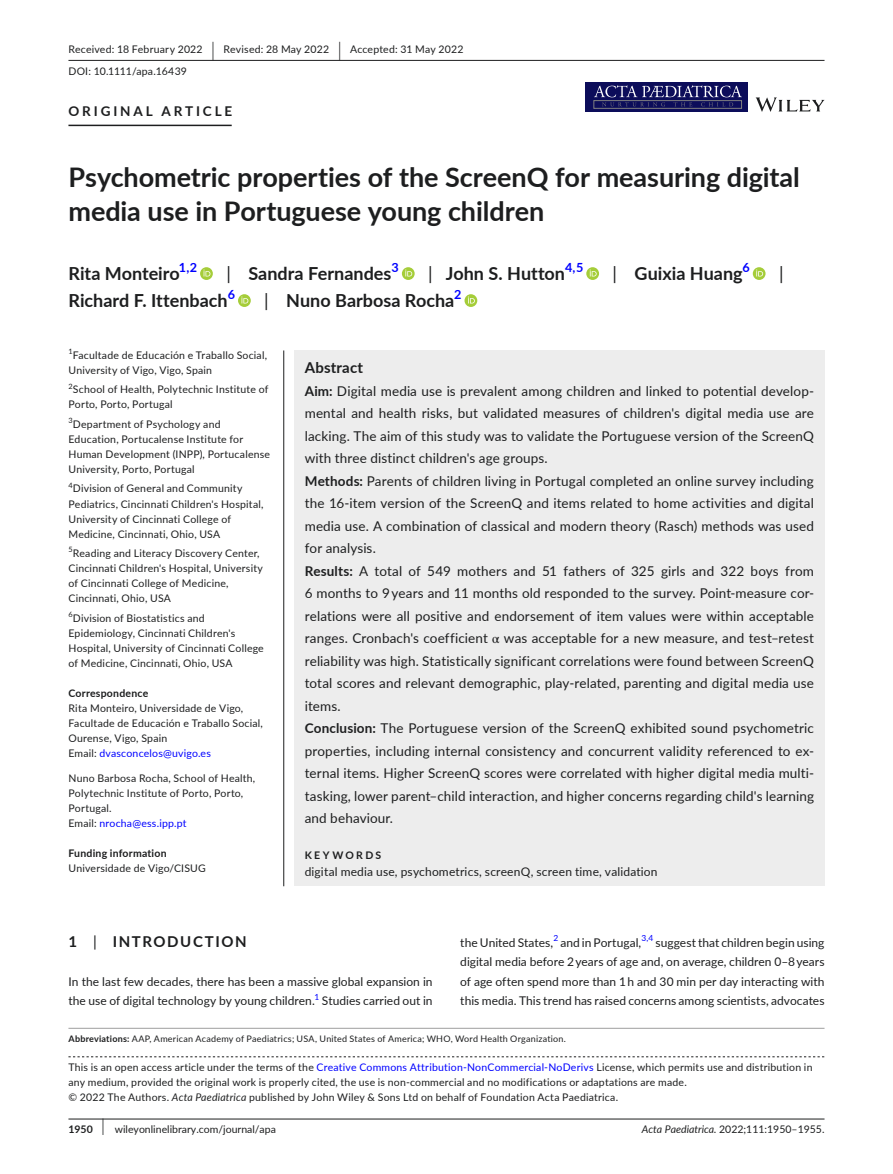
<style>
.page{position:relative;width:893px;height:1174px;background:#fff}
.page>*{position:absolute;margin:0;border:0;box-sizing:border-box;transform-origin:0 0}
.t1{font:700 27px/34.5px "Lato";letter-spacing:-.005em;color:#1d1e1f}
.t2{font:700 18px "Lato";color:#1d1e1f}
.t3{font:18px "Lato Regular 2";color:#1d1e1f}
.t4{font:700 15px "Lato";letter-spacing:.1em;color:#1d1e1f}
.t5{font:700 15px "Lato";letter-spacing:.015em;color:#1d1e1f}
.t6{font:13.5px/22.5px "Lato Regular 2";letter-spacing:.01em;color:#1d1e1f}
.t7{font:13.5px/22.5px "Lato";letter-spacing:.01em;color:#1d1e1f}
.t8{font:700 13.5px "Lato";letter-spacing:.215em;color:#1d1e1f}
.t9{font:12.6px "Lato Bold 2";color:#00f}
.t10{font:12px/19.5px "Lato Regular 2";letter-spacing:.005em;color:#1d1e1f}
.t11{font:12px/19.5px "Lato";color:#1d1e1f}
.t12{font:10.5px/15px "Lato Regular 2";letter-spacing:.02em;color:#1d1e1f}
.t13{font:10.5px/15px "Lato";letter-spacing:.02em;color:#1d1e1f}
.t14{font:10.5px "Lato Regular 2";color:#1d1e1f}
.t15{font:10.5px/15px "Lato Regular 2";letter-spacing:.02em;color:#00f}
.t16{font:700 10.5px "Lato";letter-spacing:.02em;color:#1d1e1f}
.t17{font:700 10.5px "Lato";letter-spacing:.22em;color:#1d1e1f}
.t18{font:9px "Lato";letter-spacing:.025em;color:#1d1e1f}
.t19{font:8.4px "Lato Regular 2";color:#00f}
.t20{font:7.35px "Lato Regular 2";color:#1d1e1f}
.s1{font-family:"Lato Regular 2";font-size:19.65px}
.s2{font-family:"Lato Regular 2";font-weight:400}
.s3{color:#1d1e1f}
.s4{font-family:"Lato";color:#1d1e1f}
.s5{font-family:"Lato"}
.s6{color:#00f}
.s7{font-family:"Lato";font-weight:700}
.s8{font-weight:700}
.s9{font-family:"Lato Regular 2"}
.s10{font-family:"STIX"}
.s11{font-family:"Lato";color:#00f}
.s12{font-style:italic}
.s13{font-family:"Lato Bold 2"}
.s14{font-size:17.4px}
.s15{font-family:"Lato";font-style:italic}
</style>
<div class="page">
<hr style="left:68px;top:1118px;width:756px;height:1px;background:#1d1e1f">
<svg style="left:756px;top:97px;width:68px;height:15px"></svg>
<svg style="left:586px;top:82px;width:162px;height:30px;background:#16175d"></svg>
<svg style="left:594px;top:85px;width:148px;height:21px;background:#333472"></svg>
<hr style="left:68px;top:60px;width:756px;height:1px;background:#1d1e1f">
<hr style="left:68px;top:125px;width:164px;height:1px;background:#1d1e1f">
<svg style="left:200px;top:267px;width:13px;height:13px"></svg>
<svg style="left:203px;top:269px;width:7px;height:7px"></svg>
<svg style="left:402px;top:267px;width:13px;height:13px"></svg>
<svg style="left:405px;top:269px;width:7px;height:7px"></svg>
<svg style="left:586px;top:267px;width:13px;height:13px"></svg>
<svg style="left:590px;top:269px;width:7px;height:7px"></svg>
<svg style="left:753px;top:267px;width:12px;height:13px"></svg>
<svg style="left:756px;top:269px;width:7px;height:7px"></svg>
<svg style="left:238px;top:294px;width:13px;height:13px"></svg>
<svg style="left:241px;top:296px;width:7px;height:7px"></svg>
<svg style="left:464px;top:294px;width:13px;height:13px"></svg>
<svg style="left:468px;top:296px;width:7px;height:7px"></svg>
<div style="left:294px;top:350px;width:530px;height:536px;background:#ededed"></div>
<hr style="left:283px;top:350px;width:1px;height:536px;background:#1d1e1f">
<svg style="left:68px;top:1056px;width:756px;height:1px"></svg>
<hr style="left:68px;top:1028px;width:756px;height:1px;background:#9e9e9e">
<p class="t13" style="left:68px;top:42px;width:396px">Received: 18 February 2022 <span class="s1">|</span> Revised: 28 May 2022 <span class="s1">|</span> Accepted: 31 May 2022</p>
<p class="t12" style="left:68px;top:63px;width:120px">DOI: 10.1111/apa.16439</p>
<p class="t8" style="left:68px;top:101px;width:165px">ORIGINAL ARTICLE</p>
<h1 class="t1" style="left:68px;top:159px;width:733px">Psychometric properties of the ScreenQ for measuring digital media use in Portuguese young children</h1>
<h2 class="t2" style="left:68px;top:260px;width:113px">Rita Monteiro</h2>
<p class="t9" style="left:179px;top:258px;width:20px">1,2</p>
<h2 class="t2" style="left:226px;top:260px;width:167px"><span class="s2">|</span> Sandra Fernandes</h2>
<p class="t9" style="left:392px;top:258px;width:9px">3</p>
<h2 class="t2" style="left:428px;top:260px;width:138px"><span class="s2">|</span> John S. Hutton</h2>
<p class="t9" style="left:565px;top:258px;width:20px">4,5</p>
<h2 class="t2" style="left:613px;top:260px;width:132px"><span class="s2">|</span> Guixia Huang</h2>
<p class="t9" style="left:742px;top:258px;width:9px">6</p>
<h2 class="t3" style="left:779px;top:260px;width:6px">|</h2>
<h2 class="t2" style="left:68px;top:287px;width:161px">Richard F. Ittenbach</h2>
<p class="t9" style="left:228px;top:285px;width:9px">6</p>
<h2 class="t2" style="left:264px;top:287px;width:192px"><span class="s2">|</span> Nuno Barbosa Rocha</h2>
<p class="t9" style="left:454px;top:285px;width:9px">2</p>
<p class="t20" style="left:68px;top:346px;width:6px">1</p>
<p class="t13" style="left:73px;top:347px;width:196px">Facultade de Educación e Traballo Social,</p>
<p class="t12" style="left:68px;top:362px;width:145px">University of Vigo, Vigo, Spain</p>
<p class="t20" style="left:68px;top:381px;width:6px">2</p>
<p class="t12" style="left:68px;top:382px;width:201px;text-indent:4px">School of Health, Polytechnic Institute of<br>Porto, Porto, Portugal</p>
<p class="t12" style="left:68px;top:416px;width:154px"><sup>3</sup>Department of Psychology and</p>
<p class="t13" style="left:68px;top:431px;width:176px">Education, Portucalense Institute for</p>
<p class="t12" style="left:68px;top:446px;width:203px">Human Development (INPP), Portucalense<br>University, Porto, Portugal</p>
<p class="t12" style="left:68px;top:481px;width:197px"><sup>4</sup>Division of General and Community<br>Pediatrics, Cincinnati Children's Hospital,<br>University of Cincinnati College of</p>
<p class="t13" style="left:68px;top:526px;width:153px">Medicine, Cincinnati, Ohio, USA</p>
<p class="t12" style="left:68px;top:545px;width:196px"><sup>5</sup>Reading and Literacy Discovery Center,<br>Cincinnati Children's Hospital, University</p>
<p class="t13" style="left:68px;top:575px;width:162px">of Cincinnati College of Medicine,<br>Cincinnati, Ohio, USA</p>
<p class="t12" style="left:68px;top:610px;width:138px"><sup>6</sup>Division of Biostatistics and</p>
<p class="t13" style="left:68px;top:625px;width:168px">Epidemiology, Cincinnati Children's</p>
<p class="t12" style="left:68px;top:640px;width:197px">Hospital, University of Cincinnati College</p>
<p class="t13" style="left:68px;top:655px;width:166px">of Medicine, Cincinnati, Ohio, USA</p>
<p class="t16" style="left:68px;top:685px;width:81px">Correspondence</p>
<p class="t13" style="left:68px;top:700px;width:196px">Rita Monteiro, Universidade de Vigo,<br>Facultade de Educación e Traballo Social,</p>
<p class="t15" style="left:68px;top:730px;width:144px"><span class="s3">Ourense, Vigo, Spain<br></span><span class="s4">Email:</span> dvasconcelos@uvigo.es</p>
<p class="t12" style="left:68px;top:770px;width:188px">Nuno Barbosa Rocha, School of Health,<br>Polytechnic Institute of Porto, Porto,<br>Portugal.<br><span class="s5">Email:</span> <span class="s6">nrocha@ess.ipp.pt</span></p>
<p class="t16" style="left:68px;top:845px;width:100px">Funding information</p>
<p class="t12" style="left:68px;top:860px;width:139px">Universidade de Vigo/CISUG</p>
<p class="t5" style="left:305px;top:356px;width:60px">Abstract</p>
<p class="t6" style="left:305px;top:379px;width:511px"><span class="s7">Aim:</span> Digital media use is prevalent among children and linked to potential develop&shy;mental and health risks, but validated measures of children's digital media use are lacking. The aim of this study was to validate the Portuguese version of the ScreenQ with three distinct children's age groups.<br><span class="s7">Methods:</span> Parents of children living in Portugal completed an online survey including the 16-item version of the ScreenQ and items related to home activities and digital</p>
<p class="t7" style="left:305px;top:514px;width:511px">media use. A combination of classical and modern theory (Rasch) methods was used</p>
<p class="t6" style="left:305px;top:536px;width:73px">for analysis.</p>
<p class="t7" style="left:305px;top:559px;width:511px"><span class="s8">Results:</span> A total of 549 mothers and 51 fathers of 325 girls and 322 boys from<br>6 months to 9 years and 11 months old responded to the survey. Point-measure cor<span class="s9">-</span></p>
<p class="t6" style="left:305px;top:604px;width:511px">relations were all positive and endorsement of item values were within acceptable ranges. Cronbach's coefficient <span class="s10">α</span> was acceptable for a new measure, and test–retest reliability was high. Statistically significant correlations were found between ScreenQ total scores and relevant demographic, play-related, parenting and digital media use items.<br><span class="s7">Conclusion:</span> The Portuguese version of the ScreenQ exhibited sound psychometric properties, including internal consistency and concurrent validity referenced to ex&shy;ternal items. Higher ScreenQ scores were correlated with higher digital media multi&shy;tasking, lower parent–child interaction, and higher concerns regarding child's learning and behaviour.</p>
<p class="t17" style="left:305px;top:847px;width:78px">KEYWORDS</p>
<p class="t10" style="left:305px;top:861px;width:354px">digital media use, psychometrics, screenQ, screen time, validation</p>
<p class="t4" style="left:68px;top:930px;width:180px">1 <span class="s2">|</span> INTRODUCTION</p>
<p class="t10" style="left:68px;top:971px;width:366px">In the last few decades, there has been a massive global expansion in the use of digital technology by young children.<sup>1</sup> Studies carried out in</p>
<p class="t10" style="left:460px;top:932px;width:94px">the United States,</p>
<p class="t19" style="left:553px;top:932px;width:6px">2</p>
<p class="t10" style="left:560px;top:932px;width:82px">and in Portugal,</p>
<p class="t19" style="left:641px;top:932px;width:13px">3,4</p>
<p class="t10" style="left:655px;top:932px;width:171px">suggest that children begin using</p>
<p class="t11" style="left:460px;top:951px;width:366px">digital media before 2 years of age and, on average, children 0–8 years of age often spend more than 1 h and 30 min per day interacting with</p>
<p class="t10" style="left:460px;top:990px;width:366px">this media. This trend has raised concerns among scientists, advocates</p>
<p class="t18" style="left:68px;top:1032px;width:499px"><span class="s8">Abbreviations:</span> AAP, American Academy of Paediatrics; USA, United States of America; WHO, Word Health Organization.</p>
<p class="t12" style="left:68px;top:1059px;width:746px">This is an open access article under the terms of the <span class="s11">Creative Commons Attribution-NonCommercial-NoDerivs</span> License, which permits use and distribution in any medium, provided the original work is properly cited, the use is non-commercial and no modifications or adaptations are made.</p>
<p class="t13" style="left:68px;top:1089px;width:551px">© 2022 The Authors. <span class="s12">Acta Paediatrica</span> published by John Wiley &amp; Sons Ltd on behalf of Foundation Acta Paediatrica.</p>
<p class="t14" style="left:68px;top:1121px;width:209px"><span class="s13">1950</span> <span class="s14">|</span> wileyonlinelibrary.com/journal/apa</p>
<p class="t14" style="left:642px;top:1121px;width:184px"><span class="s15">Acta Paediatrica.</span> 2022;111:1950–1955.</p>
</div>
